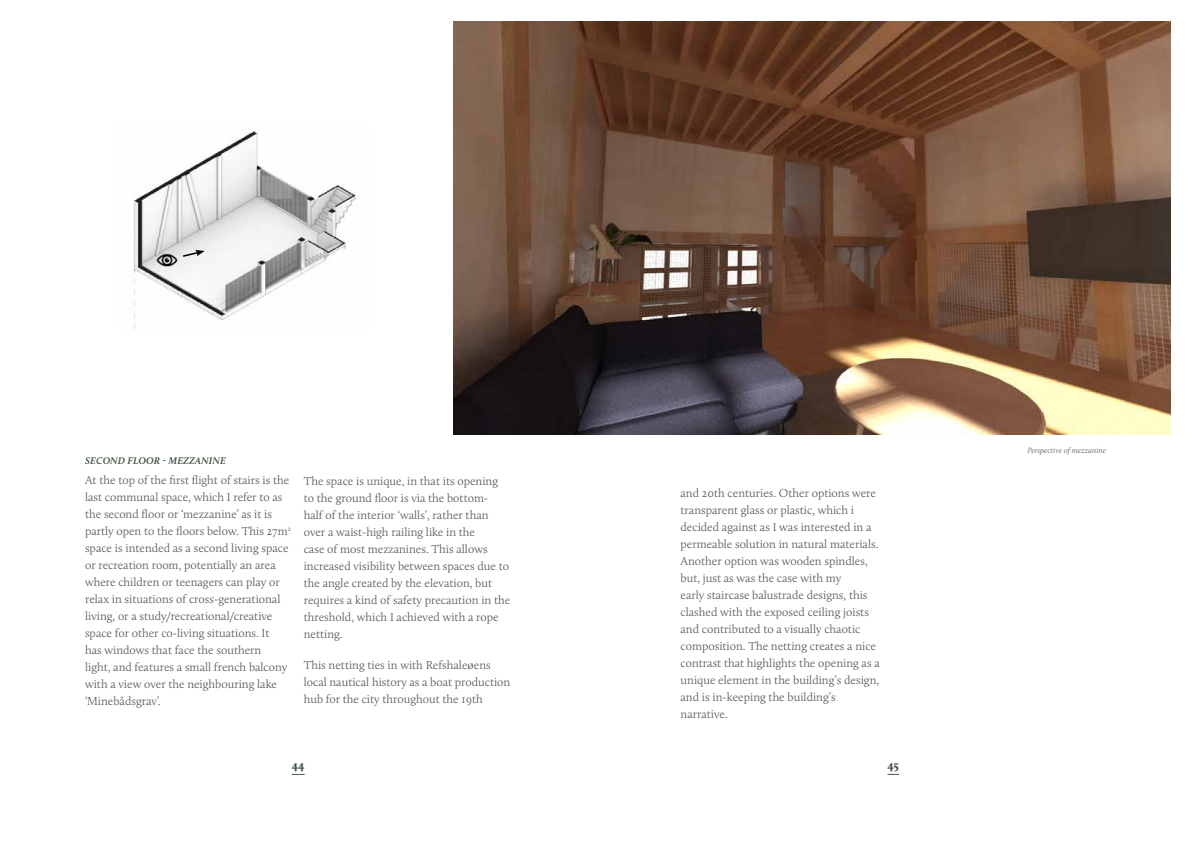
<style>
.page{position:relative;width:1191px;height:842px;background:#fff}
.page>*{position:absolute;margin:0;border:0;box-sizing:border-box;transform-origin:0 0}
.t1{font:300 12px/17px "Calluna";color:#58595b}
.t2{font:900 12px "Calluna";color:#465847}
.t3{font:italic 700 10px "Calluna";letter-spacing:.015em;color:#465847}
.t4{font:italic 8px "Calluna";color:#465847}
</style>
<div class="page">
<svg style="left:292px;top:774px;width:13px;height:1px"></svg>
<svg style="left:887px;top:774px;width:12px;height:1px"></svg>
<img style="left:454px;top:21px;width:716px;height:413px">
<img style="left:133px;top:131px;width:223px;height:199px">
<img style="left:155px;top:248px;width:24px;height:24px">
<svg style="left:181px;top:250px;width:24px;height:8px"></svg>
<p class="t3" style="left:85px;top:455px;width:142px">SECOND FLOOR - MEZZANINE</p>
<p class="t1" style="left:85px;top:471px;width:208px">At the top of the first flight of stairs is the last communal space, which I refer to as the second floor or ‘mezzanine’ as it is partly open to the floors below. This 27m<sup>2 </sup>space is intended as a second living space or recreation room, potentially an area where children or teenagers can play or relax in situations of cross-generational living, or a study/recreational/creative space for other co-living situations. It<br>has windows that face the southern<br>light, and features a small french balcony with a view over the neighbouring lake ‘Minebådsgrav’.</p>
<p class="t1" style="left:304px;top:472px;width:208px">The space is unique, in that its opening to the ground floor is via the bottom-<br>half of the interior ‘walls’, rather than over a waist-high railing like in the<br>case of most mezzanines. This allows increased visibility between spaces due to the angle created by the elevation, but requires a kind of safety precaution in the threshold, which I achieved with a rope netting.</p>
<p class="t1" style="left:304px;top:656px;width:208px">This netting ties in with Refshaleøens local nautical history as a boat production hub for the city throughout the 19th</p>
<p class="t1" style="left:680px;top:484px;width:201px">and 20th centuries. Other options were transparent glass or plastic, which i decided against as I was interested in a permeable solution in natural materials.<br>Another option was wooden spindles, but, just as was the case with my<br>early staircase balustrade designs, this clashed with the exposed ceiling joists and contributed to a visually chaotic composition. The netting creates a nice contrast that highlights the opening as a unique element in the building’s design, and is in-keeping the building’s narrative.</p>
<p class="t2" style="left:292px;top:757px;width:14px">44</p>
<p class="t2" style="left:887px;top:757px;width:13px">45</p>
<p class="t4" style="left:1027px;top:445px;width:80px">Perspective of mezzanine</p>
</div>
